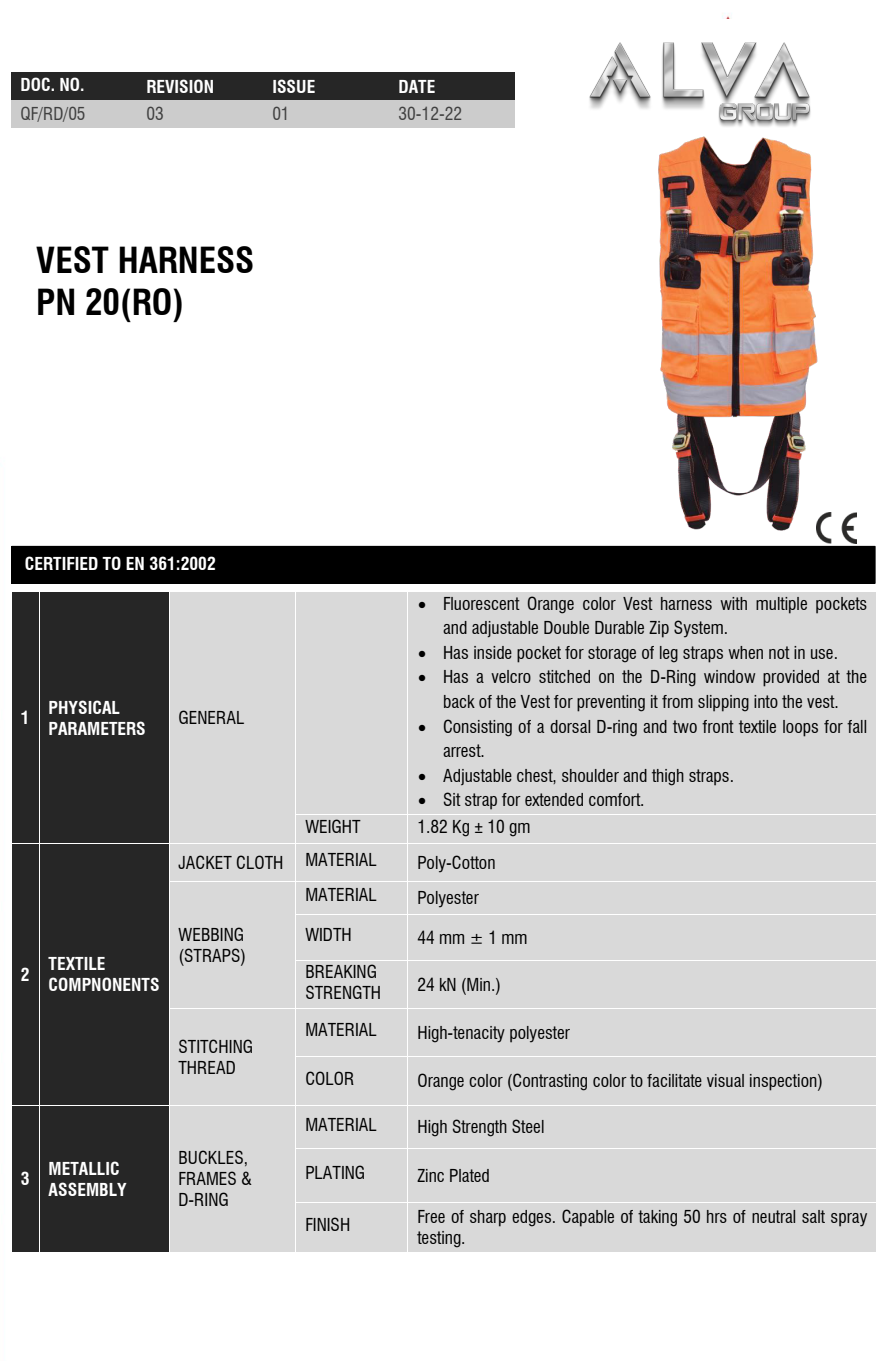
<style>
.page{position:relative;width:882px;height:1361px;background:#fff}
.page>*{position:absolute;margin:0;border:0;box-sizing:border-box;transform-origin:0 0}
.t1{font:700 condensed 35px/42px "Swiss 721 BT";color:#000}
.t2{font:condensed 17.5px/21px "Swiss 721 BT";color:#000}
.t3{font:700 condensed 17.5px/21px "Swiss 721 BT";color:#fff}
.t4{font:condensed 17.5px "Swiss 721 BT";letter-spacing:-.005em;color:#404040}
.s1{font-family:"Calibri";font-stretch:normal}
</style>
<div class="page">
<div style="left:11px;top:72px;width:126px;height:28px;background:#262626"></div>
<div style="left:137px;top:72px;width:126px;height:28px;background:#262626"></div>
<div style="left:263px;top:72px;width:126px;height:28px;background:#262626"></div>
<div style="left:389px;top:72px;width:125px;height:28px;background:#262626"></div>
<div style="left:11px;top:100px;width:126px;height:27px;background:#ccc"></div>
<div style="left:137px;top:100px;width:126px;height:27px;background:#ccc"></div>
<div style="left:263px;top:100px;width:126px;height:27px;background:#ccc"></div>
<div style="left:389px;top:100px;width:125px;height:27px;background:#ccc"></div>
<div style="left:12px;top:592px;width:27px;height:251px;background:#262626"></div>
<div style="left:40px;top:592px;width:128px;height:251px;background:#262626"></div>
<div style="left:169px;top:592px;width:126px;height:251px;background:#d9d9d9"></div>
<div style="left:296px;top:592px;width:111px;height:221px;background:#d9d9d9"></div>
<div style="left:408px;top:592px;width:468px;height:221px;background:#d9d9d9"></div>
<div style="left:296px;top:814px;width:111px;height:29px;background:#d9d9d9"></div>
<div style="left:408px;top:814px;width:468px;height:29px;background:#d9d9d9"></div>
<div style="left:12px;top:844px;width:27px;height:260px;background:#262626"></div>
<div style="left:40px;top:844px;width:128px;height:260px;background:#262626"></div>
<div style="left:169px;top:844px;width:126px;height:37px;background:#d9d9d9"></div>
<div style="left:296px;top:844px;width:111px;height:37px;background:#d9d9d9"></div>
<div style="left:408px;top:844px;width:468px;height:37px;background:#d9d9d9"></div>
<svg style="left:168px;top:813px;width:1px;height:30px"></svg>
<div style="left:169px;top:881px;width:126px;height:127px;background:#d9d9d9"></div>
<div style="left:296px;top:881px;width:111px;height:32px;background:#d9d9d9"></div>
<div style="left:408px;top:881px;width:468px;height:32px;background:#d9d9d9"></div>
<hr style="left:169px;top:881px;width:126px;height:1px;background:#fff">
<hr style="left:296px;top:881px;width:111px;height:1px;background:#fff">
<hr style="left:408px;top:881px;width:468px;height:1px;background:#fff">
<div style="left:296px;top:914px;width:111px;height:46px;background:#d9d9d9"></div>
<div style="left:408px;top:914px;width:468px;height:46px;background:#d9d9d9"></div>
<div style="left:296px;top:961px;width:111px;height:47px;background:#d9d9d9"></div>
<div style="left:408px;top:961px;width:468px;height:47px;background:#d9d9d9"></div>
<div style="left:169px;top:1009px;width:126px;height:95px;background:#d9d9d9"></div>
<div style="left:296px;top:1009px;width:111px;height:47px;background:#d9d9d9"></div>
<div style="left:408px;top:1009px;width:468px;height:47px;background:#d9d9d9"></div>
<div style="left:296px;top:1057px;width:111px;height:47px;background:#d9d9d9"></div>
<div style="left:408px;top:1057px;width:468px;height:47px;background:#d9d9d9"></div>
<div style="left:12px;top:1105px;width:27px;height:147px;background:#262626"></div>
<div style="left:40px;top:1105px;width:128px;height:147px;background:#262626"></div>
<div style="left:169px;top:1105px;width:126px;height:147px;background:#d9d9d9"></div>
<div style="left:296px;top:1105px;width:111px;height:42px;background:#d9d9d9"></div>
<div style="left:408px;top:1105px;width:468px;height:42px;background:#d9d9d9"></div>
<svg style="left:12px;top:1104px;width:27px;height:1px"></svg>
<div style="left:296px;top:1148px;width:111px;height:54px;background:#d9d9d9"></div>
<div style="left:408px;top:1148px;width:468px;height:54px;background:#d9d9d9"></div>
<div style="left:296px;top:1202px;width:111px;height:50px;background:#d9d9d9"></div>
<div style="left:408px;top:1202px;width:468px;height:50px;background:#d9d9d9"></div>
<hr style="left:296px;top:1202px;width:111px;height:1px;background:#fff">
<hr style="left:408px;top:1202px;width:468px;height:1px;background:#fff">
<div style="left:12px;top:546px;width:862px;height:37px;background:#000"></div>
<div style="left:11px;top:546px;width:864px;height:38px;border:1px solid #000"></div>
<img style="left:658px;top:154px;width:160px;height:377px">
<img style="left:815px;top:513px;width:40px;height:30px">
<img style="left:589px;top:13px;width:222px;height:141px">
<p class="t3" style="left:20px;top:74px;width:66px">DOC. NO.</p>
<p class="t3" style="left:146px;top:76px;width:69px">REVISION</p>
<p class="t3" style="left:272px;top:76px;width:44px">ISSUE</p>
<p class="t3" style="left:398px;top:76px;width:38px">DATE</p>
<p class="t4" style="left:20px;top:103px;width:67px">QF/RD/05</p>
<p class="t4" style="left:146px;top:103px;width:19px">03</p>
<p class="t4" style="left:272px;top:103px;width:19px">01</p>
<p class="t4" style="left:398px;top:103px;width:65px">30-12-22</p>
<h1 class="t1" style="left:36px;top:239px;width:220px">VEST HARNESS<br>PN 20(RO)</h1>
<p class="t3" style="left:25px;top:553px;width:192px">CERTIFIED TO EN 361:2002</p>
<p class="t3" style="left:21px;top:707px;width:10px">1</p>
<p class="t3" style="left:49px;top:696px;width:99px">PHYSICAL<br>PARAMETERS</p>
<p class="t2" style="left:178px;top:707px;width:67px">GENERAL</p>
<p class="t2" style="left:443px;top:591px;width:425px;line-height:24px;text-indent:-25px">• Fluorescent Orange color Vest harness with multiple pockets and adjustable Double Durable Zip System.</p>
<p class="t2" style="left:418px;top:641px;width:421px">• Has inside pocket for storage of leg straps when not in use.</p>
<p class="t2" style="left:418px;top:665px;width:450px;line-height:24.2px;text-align:center">• Has a velcro stitched on the D-Ring window provided at the back of the Vest for preventing it from slipping into the vest.</p>
<p class="t2" style="left:443px;top:714px;width:425px;line-height:24px;text-indent:-25px">• Consisting of a dorsal D-ring and two front textile loops for fall arrest.</p>
<p class="t2" style="left:418px;top:764px;width:317px">• Adjustable chest, shoulder and thigh straps.</p>
<p class="t2" style="left:418px;top:789px;width:228px">• Sit strap for extended comfort.</p>
<p class="t2" style="left:305px;top:815px;width:57px">WEIGHT</p>
<p class="t2" style="left:417px;top:816px;width:114px">1.82 Kg <span class="s1">±</span> 10 gm</p>
<p class="t3" style="left:21px;top:963px;width:10px">2</p>
<p class="t3" style="left:49px;top:953px;width:112px">TEXTILE<br>COMPNONENTS</p>
<p class="t2" style="left:178px;top:851px;width:106px">JACKET CLOTH</p>
<p class="t2" style="left:305px;top:849px;width:73px">MATERIAL</p>
<p class="t2" style="left:417px;top:851px;width:80px">Poly-Cotton</p>
<p class="t2" style="left:178px;top:924px;width:69px">WEBBING (STRAPS)</p>
<p class="t2" style="left:178px;top:1035px;width:76px">STITCHING<br>THREAD</p>
<p class="t2" style="left:305px;top:884px;width:73px">MATERIAL</p>
<p class="t2" style="left:417px;top:887px;width:63px">Polyester</p>
<p class="t2" style="left:305px;top:924px;width:48px">WIDTH</p>
<p class="t2" style="left:417px;top:926px;width:112px">44 mm ± 1 mm</p>
<p class="t2" style="left:305px;top:960px;width:77px">BREAKING<br>STRENGTH</p>
<p class="t2" style="left:417px;top:973px;width:85px">24 kN (Min.)</p>
<p class="t2" style="left:305px;top:1019px;width:73px">MATERIAL</p>
<p class="t2" style="left:417px;top:1022px;width:154px">High-tenacity polyester</p>
<p class="t2" style="left:305px;top:1067px;width:50px">COLOR</p>
<p class="t2" style="left:417px;top:1070px;width:407px">Orange color (Contrasting color to facilitate visual inspection)</p>
<p class="t3" style="left:21px;top:1168px;width:10px">3</p>
<p class="t3" style="left:49px;top:1157px;width:80px">METALLIC<br>ASSEMBLY</p>
<p class="t2" style="left:178px;top:1147px;width:75px">BUCKLES,<br>FRAMES &amp;<br>D-RING</p>
<p class="t2" style="left:305px;top:1113px;width:73px">MATERIAL</p>
<p class="t2" style="left:417px;top:1116px;width:128px">High Strength Steel</p>
<p class="t2" style="left:305px;top:1162px;width:61px">PLATING</p>
<p class="t2" style="left:417px;top:1164px;width:74px">Zinc Plated</p>
<p class="t2" style="left:305px;top:1214px;width:46px">FINISH</p>
<p class="t2" style="left:417px;top:1206px;width:451px">Free of sharp edges. Capable of taking 50 hrs of neutral salt spray testing.</p>
</div>
